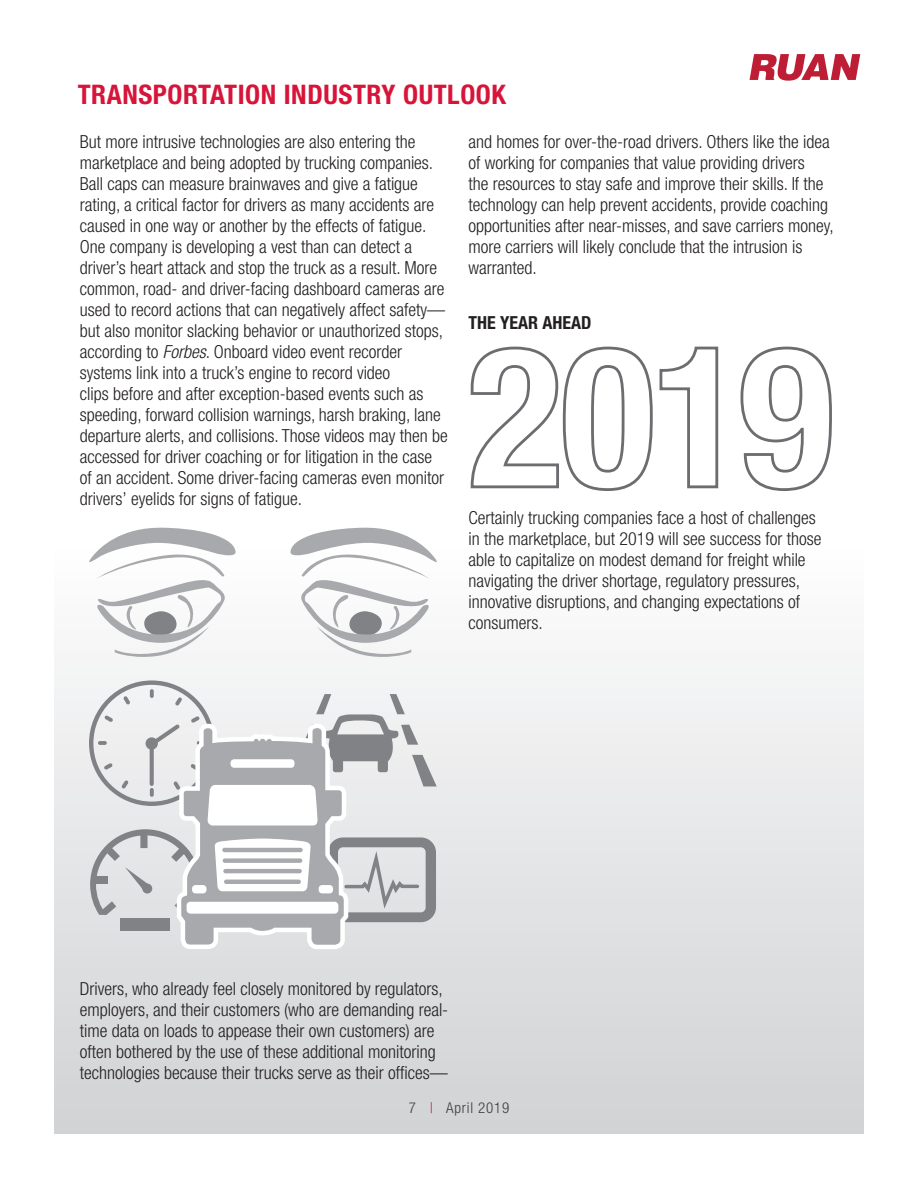
<style>
.page{position:relative;width:918px;height:1188px;background:#fff}
.page>*{position:absolute;margin:0;border:0;box-sizing:border-box;transform-origin:0 0}
.t1{font:700 condensed 27px "Helvetica Neue LT Std";letter-spacing:.02em;color:#d71439}
.t2{font:300 condensed 18px/21px "Helvetica Neue LT Std";color:#231f20}
.t3{font:700 condensed 18px "Helvetica Neue LT Std";color:#231f20}
.t4{font:300 condensed 15px "Helvetica Neue LT Std";letter-spacing:.05em;color:#3e3e3f}
.s1{font-style:italic}
.s2{color:#d71439}
</style>
<div class="page">
<div style="left:54px;top:540px;width:810px;height:594px;background:linear-gradient(to bottom,#fefefe,#d1d2d4)"></div>
<svg style="left:750px;top:54px;width:110px;height:27px"></svg>
<svg style="left:89px;top:528px;width:147px;height:129px"></svg>
<svg style="left:290px;top:528px;width:147px;height:129px"></svg>
<svg style="left:89px;top:680px;width:348px;height:269px"></svg>
<div style="left:192px;top:885px;width:14px;height:8px;background:#fff;border-radius:3px"></div>
<div style="left:319px;top:885px;width:14px;height:8px;background:#fff;border-radius:3px"></div>
<div style="left:187px;top:902px;width:151px;height:12px;background:#fff;border-radius:4px"></div>
<hr style="left:222px;top:848px;width:81px;height:4px;background:#a8a9ad;border-radius:2px">
<div style="left:223px;top:858px;width:79px;height:5px;background:#a8a9ad;border-radius:2px"></div>
<hr style="left:223px;top:869px;width:79px;height:4px;background:#a8a9ad;border-radius:2px">
<hr style="left:224px;top:880px;width:77px;height:4px;background:#a8a9ad;border-radius:2px">
<svg style="left:470px;top:346px;width:249px;height:145px"></svg>
<svg style="left:740px;top:346px;width:92px;height:145px"></svg>
<p class="t1" style="left:78px;top:78px;width:430px">TRANSPORTATION INDUSTRY OUTLOOK</p>
<p class="t2" style="left:80px;top:131px;width:370px">But more intrusive technologies are also entering the marketplace and being adopted by trucking companies.<br>Ball caps can measure brainwaves and give a fatigue rating, a critical factor for drivers as many accidents are caused in one way or another by the effects of fatigue.<br>One company is developing a vest than can detect a driver’s heart attack and stop the truck as a result. More common, road- and driver-facing dashboard cameras are used to record actions that can negatively affect safety— but also monitor slacking behavior or unauthorized stops, according to <span class="s1">Forbes</span>. Onboard video event recorder systems link into a truck’s engine to record video<br>clips before and after exception-based events such as speeding, forward collision warnings, harsh braking, lane departure alerts, and collisions. Those videos may then be accessed for driver coaching or for litigation in the case of an accident. Some driver-facing cameras even monitor drivers’ eyelids for signs of fatigue.</p>
<p class="t2" style="left:469px;top:131px;width:367px">and homes for over-the-road drivers. Others like the idea of working for companies that value providing drivers<br>the resources to stay safe and improve their skills. If the technology can help prevent accidents, provide coaching opportunities after near-misses, and save carriers money, more carriers will likely conclude that the intrusion is warranted.</p>
<p class="t3" style="left:469px;top:312px;width:124px">THE YEAR AHEAD</p>
<p class="t2" style="left:469px;top:507px;width:354px">Certainly trucking companies face a host of challenges in the marketplace, but 2019 will see success for those able to capitalize on modest demand for freight while navigating the driver shortage, regulatory pressures, innovative disruptions, and changing expectations of consumers.</p>
<p class="t2" style="left:80px;top:978px;width:370px">Drivers, who already feel closely monitored by regulators, employers, and their customers (who are demanding real&shy;time data on loads to appease their own customers) are often bothered by the use of these additional monitoring technologies because their trucks serve as their offices—</p>
<p class="t4" style="left:409px;top:1099px;width:102px">7 <span class="s2">|</span> April 2019</p>
</div>
